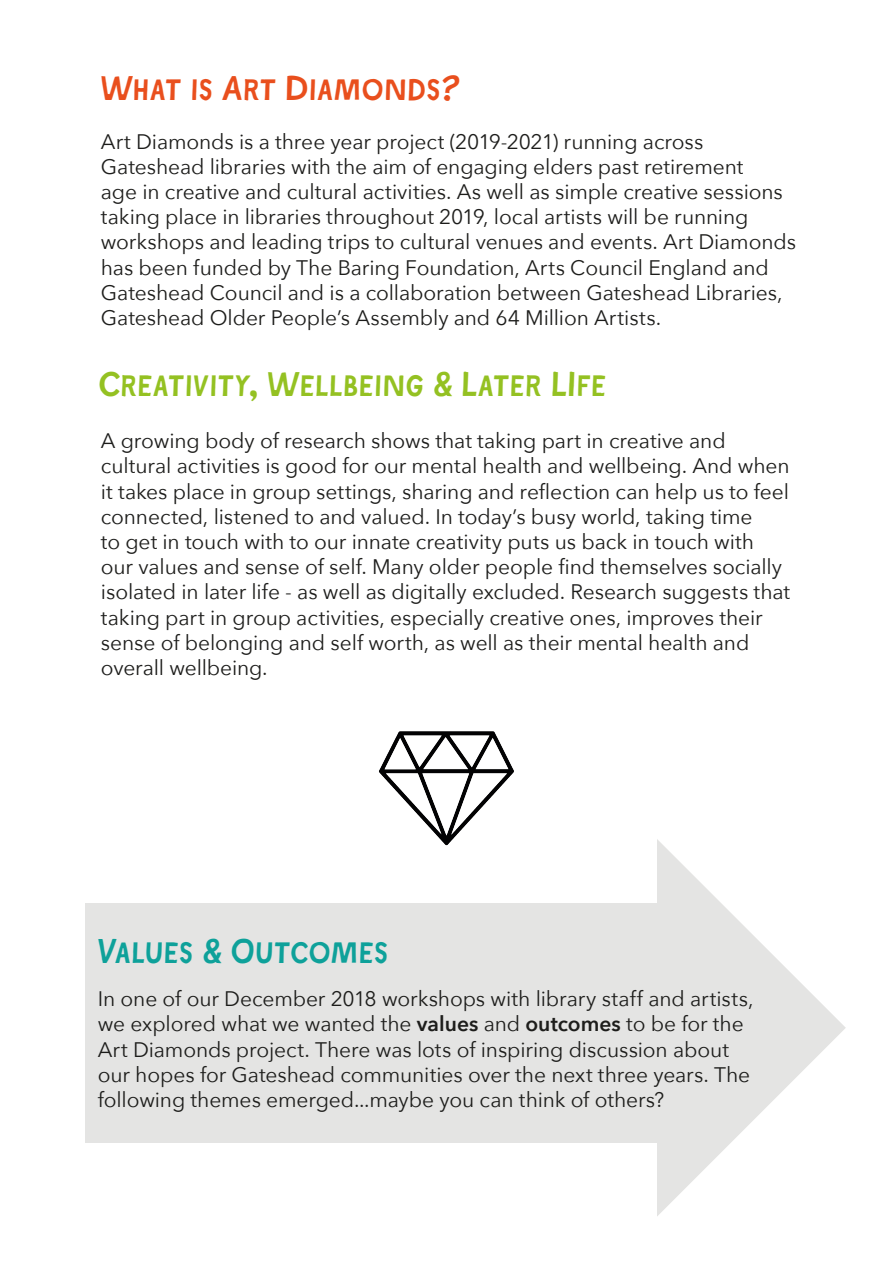
<style>
.page{position:relative;width:893px;height:1263px;background:#fff}
.page>*{position:absolute;margin:0;border:0;box-sizing:border-box;transform-origin:0 0}
.t1{font:30px "Ray Johnson";letter-spacing:.005em;color:#94c122}
.t2{font:30px "Ray Johnson";color:#e94f1d}
.t3{font:30px "Ray Johnson";color:#0ea19a}
.t4{font:21px/25.2px "Avenir Next";letter-spacing:-.005em;color:#1d1d1b}
.s1{font-weight:600}
</style>
<div class="page">
<svg style="left:468px;top:839px;width:378px;height:377px"></svg>
<div style="left:556px;top:792px;width:101px;height:450px;background:#fff"></div>
<div style="left:85px;top:903px;width:617px;height:239px;background:#e4e4e3"></div>
<img style="left:379px;top:731px;width:155px;height:125px">
<p class="t2" style="left:101px;top:68px;width:362px">What is Art Diamonds?</p>
<p class="t4" style="left:101px;top:128px;width:697px">Art Diamonds is a three year project (2019-2021) running across Gateshead libraries with the aim of engaging elders past retirement<br>age in creative and cultural activities. As well as simple creative sessions taking place in libraries throughout 2019, local artists will be running workshops and leading trips to cultural venues and events. Art Diamonds has been funded by The Baring Foundation, Arts Council England and Gateshead Council and is a collaboration between Gateshead Libraries, Gateshead Older People’s Assembly and 64 Million Artists.</p>
<p class="t1" style="left:99px;top:363px;width:509px">Creativity, Wellbeing &amp; Later LIfe</p>
<p class="t4" style="left:101px;top:427px;width:691px">A growing body of research shows that taking part in creative and cultural activities is good for our mental health and wellbeing. And when it takes place in group settings, sharing and reflection can help us to feel connected, listened to and valued. In today’s busy world, taking time<br>to get in touch with to our innate creativity puts us back in touch with our values and sense of self. Many older people find themselves socially isolated in later life - as well as digitally excluded. Research suggests that taking part in group activities, especially creative ones, improves their sense of belonging and self worth, as well as their mental health and overall wellbeing.</p>
<p class="t3" style="left:98px;top:930px;width:292px">Values &amp; Outcomes</p>
<p class="t4" style="left:98px;top:985px;width:657px">In one of our December 2018 workshops with library staff and artists, we explored what we wanted the <span class="s1">values</span> and <span class="s1">outcomes</span> to be for the Art Diamonds project. There was lots of inspiring discussion about our hopes for Gateshead communities over the next three years. The following themes emerged...maybe you can think of others?</p>
</div>
